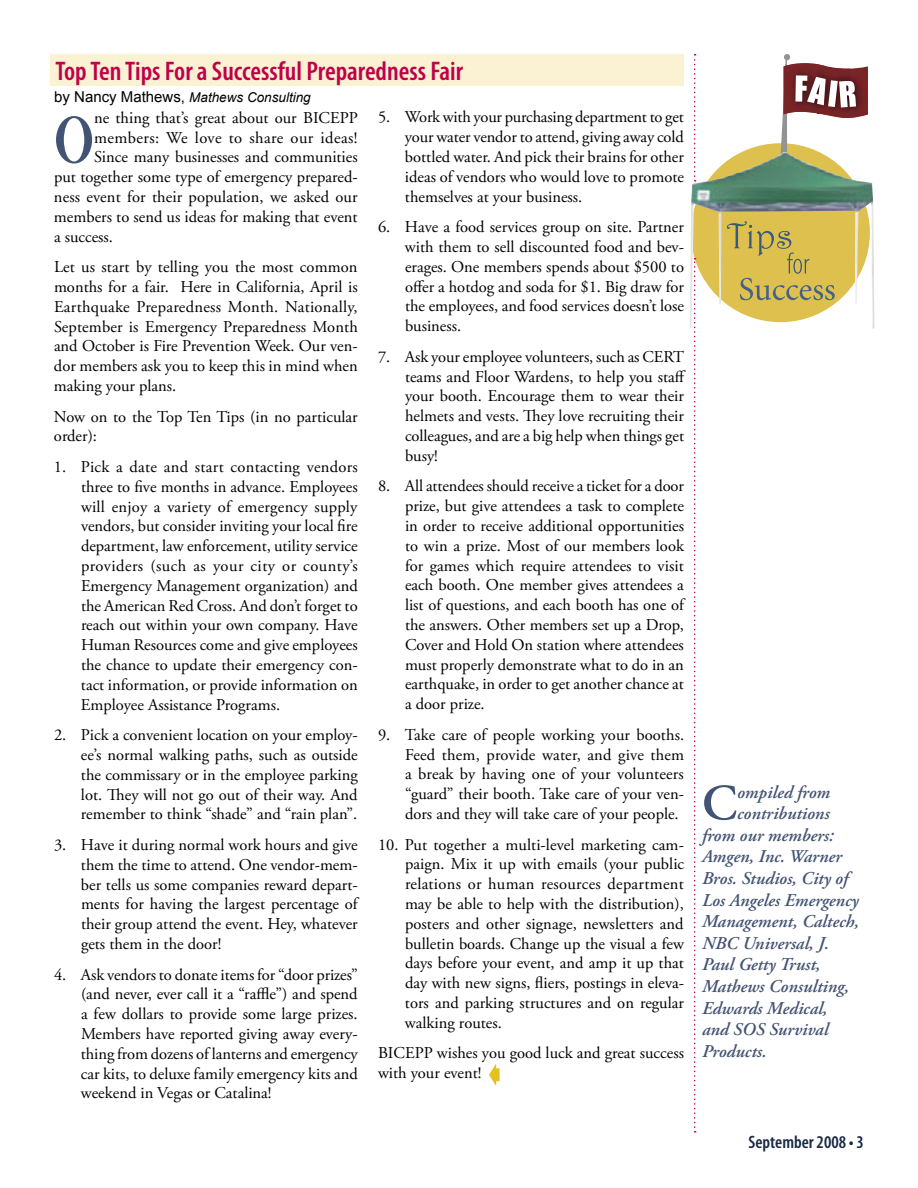
<style>
.page{position:relative;width:918px;height:1188px;background:#fff}
.page>*{position:absolute;margin:0;border:0;box-sizing:border-box;transform-origin:0 0}
.t1{font:condensed 72.15px "Garamond";color:#435373}
.t2{font:600 50.55px "Adobe Garamond Pro";color:#435373}
.t3{font:600 condensed 27px "Myriad Pro";color:#c00048}
.t4{font:italic 600 18px "Adobe Garamond Pro";color:#435373}
.t5{font:600 condensed 18px "Myriad Pro";color:#172944}
.t6{font:16.5px/19.8px "Adobe Garamond Pro";color:#000;text-align:justify}
.t7{font:16.5px "Adobe Garamond";color:#000}
.t8{font:16.5px "Adobe Garamond";letter-spacing:.025em;color:#000}
.t9{font:italic 13.5px "Arial";color:#000}
.s1{font-style:normal;font-size:15px}
.s2{font-family:"Adobe Garamond Pro"}
</style>
<div class="page">
<div style="left:50px;top:54px;width:634px;height:32px;background:#fbf2d4"></div>
<svg style="left:489px;top:1064px;width:11px;height:22px"></svg>
<img style="left:690px;top:152px;width:184px;height:177px">
<svg style="left:727px;top:221px;width:108px;height:79px;background:#cbb454"></svg>
<svg style="left:780px;top:54px;width:88px;height:124px"></svg>
<svg style="left:694px;top:258px;width:2px;height:874px"></svg>
<svg style="left:694px;top:54px;width:2px;height:128px"></svg>
<h3 class="t3" style="left:56px;top:56px;width:409px">Top Ten Tips For a Successful Preparedness Fair</h3>
<p class="t9" style="left:54px;top:90px;width:258px"><span class="s1">by Nancy Mathews,</span> Mathews Consulting</p>
<h1 class="t1" style="left:54px;top:99px;width:42px">O</h1>
<p class="t7" style="left:94px;top:109px;width:265px">ne thing that’s great about our BICEPP</p>
<p class="t8" style="left:94px;top:129px;width:265px">members: We love to share our ideas!</p>
<p class="t7" style="left:94px;top:148px;width:265px">Since many businesses and communities</p>
<p class="t7" style="left:54px;top:168px;width:305px">put together some type of emergency prepared-</p>
<p class="t7" style="left:54px;top:188px;width:305px">ness event for their population, we asked our</p>
<p class="t7" style="left:54px;top:208px;width:305px">members to send us ideas for making that event</p>
<p class="t7" style="left:54px;top:228px;width:61px">a success<span class="s2">.</span></p>
<p class="t6" style="left:54px;top:258px;width:305px">Let us start by telling you the most common months for a fair. Here in California, April is Earthquake Preparedness Month. Nationally, September is Emergency Preparedness Month and October is Fire Prevention Week. Our ven&shy;dor members ask you to keep this in mind when making your plans.</p>
<p class="t6" style="left:54px;top:407px;width:305px">Now on to the Top Ten Tips (in no particular order):</p>
<p class="t6" style="left:81px;top:457px;width:278px;text-indent:-27px">1. Pick a date and start contacting vendors three to five months in advance. Employees will enjoy a variety of emergency supply vendors, but consider inviting your local fire department, law enforcement, utility service providers (such as your city or county’s Emergency Management organization) and the American Red Cross. And don’t forget to reach out within your own company. Have Human Resources come and give employees the chance to update their emergency con&shy;tact information, or provide information on Employee Assistance Programs.</p>
<p class="t6" style="left:81px;top:726px;width:278px;text-indent:-27px">2. Pick a convenient location on your employ&shy;ee’s normal walking paths, such as outside the commissary or in the employee parking lot. They will not go out of their way. And remember to think “shade” and “rain plan”.</p>
<p class="t6" style="left:81px;top:835px;width:278px;text-indent:-27px">3. Have it during normal work hours and give them the time to attend. One vendor-mem&shy;ber tells us some companies reward depart&shy;ments for having the largest percentage of their group attend the event. Hey, whatever gets them in the door!</p>
<p class="t6" style="left:81px;top:965px;width:278px;text-indent:-27px">4. Ask vendors to donate items for “door prizes” (and never, ever call it a “raffle”) and spend a few dollars to provide some large prizes.<br>Members have reported giving away every&shy;thing from dozens of lanterns and emergency car kits, to deluxe family emergency kits and weekend in Vegas or Catalina!</p>
<p class="t6" style="left:405px;top:108px;width:281px;text-indent:-27px">5. Work with your purchasing department to get your water vendor to attend, giving away cold bottled water. And pick their brains for other ideas of vendors who would love to promote themselves at your business.</p>
<p class="t6" style="left:405px;top:218px;width:281px;text-indent:-27px">6. Have a food services group on site. Partner with them to sell discounted food and bev&shy;erages. One members spends about $500 to offer a hotdog and soda for $1. Big draw for the employees, and food services doesn’t lose business.</p>
<p class="t6" style="left:405px;top:347px;width:282px;text-indent:-27px">7. Ask your employee volunteers, such as CERT teams and Floor Wardens, to help you staff your booth. Encourage them to wear their helmets and vests. They love recruiting their colleagues, and are a big help when things get busy!</p>
<p class="t6" style="left:405px;top:477px;width:281px;text-indent:-27px">8. All attendees should receive a ticket for a door prize, but give attendees a task to complete in order to receive additional opportunities to win a prize. Most of our members look for games which require attendees to visit each booth. One member gives attendees a list of questions, and each booth has one of the answers. Other members set up a Drop, Cover and Hold On station where attendees must properly demonstrate what to do in an earthquake, in order to get another chance at a door prize.</p>
<p class="t6" style="left:405px;top:725px;width:281px;text-indent:-27px">9. Take care of people working your booths.<br>Feed them, provide water, and give them a break by having one of your volunteers “guard” their booth. Take care of your ven&shy;dors and they will take care of your people.</p>
<p class="t6" style="left:405px;top:835px;width:281px;text-indent:-27px">10. Put together a multi-level marketing cam&shy;paign. Mix it up with emails (your public relations or human resources department may be able to help with the distribution), posters and other signage, newsletters and bulletin boards. Change up the visual a few days before your event, and amp it up that day with new signs, fliers, postings in eleva&shy;tors and parking structures and on regular walking routes.</p>
<p class="t6" style="left:378px;top:1044px;width:308px">BICEPP wishes you good luck and great success with your event!</p>
<h2 class="t2" style="left:702px;top:774px;width:37px">C</h2>
<p class="t4" style="left:737px;top:782px;width:95px">ompiled from</p>
<p class="t4" style="left:737px;top:803px;width:94px">contributions</p>
<p class="t4" style="left:702px;top:825px;width:133px">from our members:</p>
<p class="t4" style="left:702px;top:846px;width:141px">Amgen, Inc. Warner</p>
<p class="t4" style="left:702px;top:868px;width:148px">Bros. Studios, City of</p>
<p class="t4" style="left:702px;top:890px;width:158px">Los Angeles Emergency</p>
<p class="t4" style="left:702px;top:911px;width:159px">Management, Caltech,</p>
<p class="t4" style="left:702px;top:933px;width:129px">NBC Universal, J.</p>
<p class="t4" style="left:702px;top:954px;width:120px">Paul Getty Trust,</p>
<p class="t4" style="left:702px;top:976px;width:149px">Mathews Consulting,</p>
<p class="t4" style="left:702px;top:998px;width:127px">Edwards Medical,</p>
<p class="t4" style="left:702px;top:1019px;width:128px">and SOS Survival</p>
<p class="t4" style="left:702px;top:1041px;width:66px">Products.</p>
<p class="t5" style="left:749px;top:1132px;width:117px">September 2008 • 3</p>
</div>
